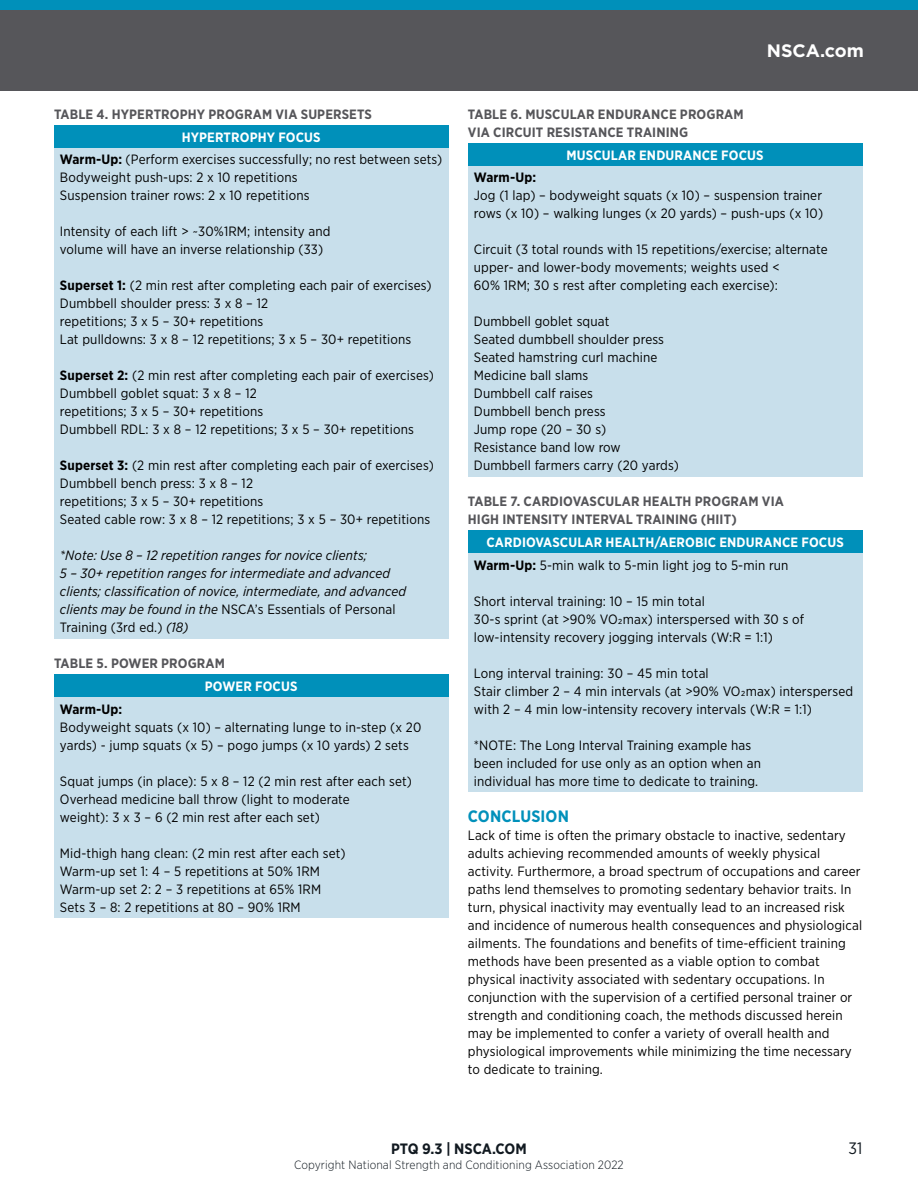
<style>
.page{position:relative;width:918px;height:1188px;background:#fff}
.page>*{position:absolute;margin:0;border:0;box-sizing:border-box;transform-origin:0 0}
.t1{font:700 18px "Gotham";color:#fff}
.t2{font:700 16.5px "Gotham Narrow";letter-spacing:.01em;color:#0090ba}
.t3{font:16.5px "Gotham Narrow";color:#111920}
.t4{font:700 15px "Gotham Narrow";color:#111920}
.t5{font:13.5px/18px "Gotham Narrow";letter-spacing:.01em;color:#000}
.t6{font:italic 13.5px/18px "Gotham Narrow";letter-spacing:.01em;color:#000}
.t7{font:700 13.5px/18px "Gotham Narrow";letter-spacing:.01em;color:#56565a}
.t8{font:700 13.5px/22.8px "Gotham Narrow";letter-spacing:.01em;color:#fff}
.t9{font:700 13.5px "Gotham Narrow";letter-spacing:.01em;color:#000}
.t10{font:300 12px "Gotham Narrow";letter-spacing:.01em;color:#111920}
.s1{font-weight:700;color:#fff}
.s2{font-weight:700}
.s3{font-style:normal}
.s4{color:#000}
.s5{font-weight:400;color:#000}
</style>
<div class="page">
<div style="left:0;top:0;width:918px;height:17px;background:#0090ba"></div>
<div style="left:0;top:10px;width:918px;height:81px;background:#56565a"></div>
<div style="left:54px;top:125px;width:394px;height:23px;background:#0090ba"></div>
<div style="left:54px;top:148px;width:394px;height:490px;background:#c8dfeb"></div>
<div style="left:54px;top:674px;width:394px;height:23px;background:#0090ba"></div>
<div style="left:54px;top:697px;width:394px;height:221px;background:#c8dfeb"></div>
<div style="left:468px;top:143px;width:394px;height:23px;background:#0090ba"></div>
<div style="left:468px;top:166px;width:394px;height:310px;background:#c8dfeb"></div>
<div style="left:468px;top:530px;width:394px;height:23px;background:#0090ba"></div>
<div style="left:468px;top:553px;width:394px;height:239px;background:#c8dfeb"></div>
<p class="t7" style="left:54px;top:105px;width:320px">TABLE 4. HYPERTROPHY PROGRAM VIA SUPERSETS</p>
<p class="t5" style="left:60px;top:125px;width:384px;line-height:22.8px;text-align:center"><span class="s1">HYPERTROPHY FOCUS<br></span><span class="s2">Warm-Up:</span> (Perform exercises successfully; no rest between sets)</p>
<p class="t5" style="left:60px;top:168px;width:251px">Bodyweight push-ups: 2 x 10 repetitions<br>Suspension trainer rows: 2 x 10 repetitions</p>
<p class="t5" style="left:60px;top:222px;width:272px">Intensity of each lift &gt; ~30%1RM; intensity and volume will have an inverse relationship (33)</p>
<p class="t5" style="left:60px;top:276px;width:373px"><span class="s2">Superset 1:</span> (2 min rest after completing each pair of exercises)<br>Dumbbell shoulder press: 3 x 8 – 12<br>repetitions; 3 x 5 – 30+ repetitions<br>Lat pulldowns: 3 x 8 – 12 repetitions; 3 x 5 – 30+ repetitions</p>
<p class="t5" style="left:60px;top:366px;width:375px"><span class="s2">Superset 2:</span> (2 min rest after completing each pair of exercises)<br>Dumbbell goblet squat: 3 x 8 – 12<br>repetitions; 3 x 5 – 30+ repetitions<br>Dumbbell RDL: 3 x 8 – 12 repetitions; 3 x 5 – 30+ repetitions</p>
<p class="t5" style="left:60px;top:456px;width:375px"><span class="s2">Superset 3:</span> (2 min rest after completing each pair of exercises)<br>Dumbbell bench press: 3 x 8 – 12<br>repetitions; 3 x 5 – 30+ repetitions<br>Seated cable row: 3 x 8 – 12 repetitions; 3 x 5 – 30+ repetitions</p>
<p class="t6" style="left:60px;top:546px;width:348px">*Note: Use 8 – 12 repetition ranges for novice clients;<br>5 – 30+ repetition ranges for intermediate and advanced clients; classification of novice, intermediate, and advanced clients may be found in the <span class="s3">NSCA’s Essentials of Personal Training (3rd ed.)</span> (18)</p>
<p class="t7" style="left:54px;top:654px;width:173px">TABLE 5. POWER PROGRAM</p>
<p class="t8" style="left:205px;top:675px;width:94px">POWER FOCUS</p>
<p class="t9" style="left:60px;top:701px;width:64px">Warm-Up:</p>
<p class="t5" style="left:60px;top:718px;width:363px">Bodyweight squats (x 10) – alternating lunge to in-step (x 20 yards) - jump squats (x 5) – pogo jumps (x 10 yards) 2 sets</p>
<p class="t5" style="left:60px;top:772px;width:354px">Squat jumps (in place): 5 x 8 – 12 (2 min rest after each set)<br>Overhead medicine ball throw (light to moderate<br>weight): 3 x 3 – 6 (2 min rest after each set)</p>
<p class="t5" style="left:60px;top:844px;width:287px">Mid-thigh hang clean: (2 min rest after each set)<br>Warm-up set 1: 4 – 5 repetitions at 50% 1RM Warm-up set 2: 2 – 3 repetitions at 65% 1RM Sets 3 – 8: 2 repetitions at 80 – 90% 1RM</p>
<h1 class="t1" style="left:767px;top:39px;width:99px">NSCA.com</h1>
<p class="t7" style="left:468px;top:105px;width:277px">TABLE 6. MUSCULAR ENDURANCE PROGRAM<br>VIA CIRCUIT RESISTANCE TRAINING</p>
<p class="t8" style="left:567px;top:143px;width:198px">MUSCULAR ENDURANCE FOCUS</p>
<p class="t9" style="left:474px;top:169px;width:64px">Warm-Up:</p>
<p class="t5" style="left:474px;top:186px;width:351px">Jog (1 lap) – bodyweight squats (x 10) – suspension trainer rows (x 10) – walking lunges (x 20 yards) – push-ups (x 10)</p>
<p class="t5" style="left:474px;top:240px;width:355px">Circuit (3 total rounds with 15 repetitions/exercise; alternate upper- and lower-body movements; weights used &lt;<br>60% 1RM; 30 s rest after completing each exercise):</p>
<p class="t5" style="left:474px;top:312px;width:207px">Dumbbell goblet squat<br>Seated dumbbell shoulder press<br>Seated hamstring curl machine<br>Medicine ball slams<br>Dumbbell calf raises<br>Dumbbell bench press<br>Jump rope (20 – 30 s)<br>Resistance band low row<br>Dumbbell farmers carry (20 yards)</p>
<p class="t7" style="left:468px;top:493px;width:317px">TABLE 7. CARDIOVASCULAR HEALTH PROGRAM VIA<br>HIGH INTENSITY INTERVAL TRAINING (HIIT)</p>
<p class="t8" style="left:474px;top:531px;width:371px;text-indent:13px">CARDIOVASCULAR HEALTH/AEROBIC ENDURANCE FOCUS<br><span class="s4">Warm-Up:</span> <span class="s5">5-min walk to 5-min light jog to 5-min run</span></p>
<p class="t5" style="left:474px;top:592px;width:332px">Short interval training: 10 – 15 min total<br>30-s sprint (at &gt;90% VO2max) interspersed with 30 s of low-intensity recovery jogging intervals (W:R = 1:1)</p>
<p class="t5" style="left:474px;top:664px;width:381px">Long interval training: 30 – 45 min total<br>Stair climber 2 – 4 min intervals (at &gt;90% VO2max) interspersed with 2 – 4 min low-intensity recovery intervals (W:R = 1:1)</p>
<p class="t5" style="left:474px;top:736px;width:289px">*NOTE: The Long Interval Training example has been included for use only as an option when an individual has more time to dedicate to training.</p>
<p class="t2" style="left:468px;top:806px;width:103px">CONCLUSION</p>
<p class="t5" style="left:468px;top:826px;width:396px">Lack of time is often the primary obstacle to inactive, sedentary adults achieving recommended amounts of weekly physical activity. Furthermore, a broad spectrum of occupations and career paths lend themselves to promoting sedentary behavior traits. In turn, physical inactivity may eventually lead to an increased risk and incidence of numerous health consequences and physiological ailments. The foundations and benefits of time-efficient training methods have been presented as a viable option to combat physical inactivity associated with sedentary occupations. In conjunction with the supervision of a certified personal trainer or strength and conditioning coach, the methods discussed herein may be implemented to confer a variety of overall health and physiological improvements while minimizing the time necessary to dedicate to training.</p>
<p class="t4" style="left:391px;top:1139px;width:137px">PTQ 9.3 | NSCA.COM</p>
<p class="t3" style="left:849px;top:1138px;width:15px">31</p>
<p class="t10" style="left:294px;top:1157px;width:331px">Copyright National Strength and Conditioning Association 2022</p>
</div>
